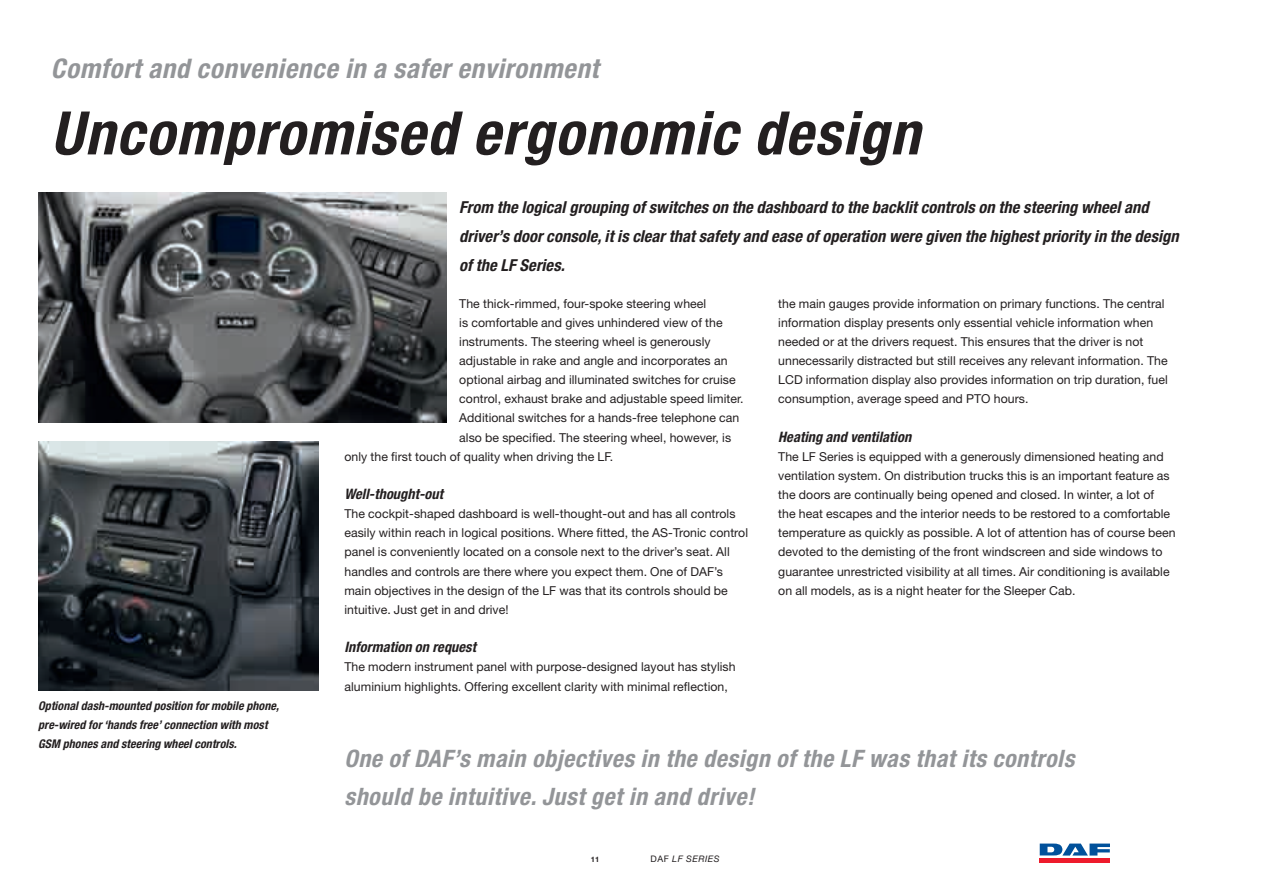
<style>
.page{position:relative;width:1263px;height:896px;background:#fff}
.page>*{position:absolute;margin:0;border:0;box-sizing:border-box;transform-origin:0 0}
.t1{font:italic 700 condensed 60px "Helvetica Neue";letter-spacing:.025em;color:#231f20}
.t2{font:italic 700 condensed 27px "Helvetica Neue";letter-spacing:.025em;color:#939598}
.t3{font:italic 700 condensed 24px/38.2px "Helvetica Neue";letter-spacing:.025em;color:#939598}
.t4{font:italic 700 condensed 16.5px/28.7px "Helvetica Neue";letter-spacing:.005em;color:#231f20}
.t5{font:italic 700 condensed 14.4px "Helvetica Neue";letter-spacing:.005em;color:#231f20}
.t6{font:12.3px/19.2px "Helvetica Neue";letter-spacing:.005em;color:#231f20}
.t7{font:italic 700 condensed 12px/19.2px "Helvetica Neue";letter-spacing:.005em;color:#231f20}
.t8{font:italic 9px "Helvetica Neue";letter-spacing:.05em;color:#231f20}
.t9{font:700 7.5px "Helvetica Neue";color:#231f20}
.s1{font-style:normal}
</style>
<div class="page">
<hr style="left:1040px;top:858px;width:70px;height:4px;background:#ee1b2c">
<svg style="left:1040px;top:843px;width:70px;height:12px"></svg>
<img style="left:38px;top:441px;width:281px;height:249px">
<img style="left:38px;top:193px;width:408px;height:229px">
<h2 class="t2" style="left:51px;top:58px;width:549px">Comfort and convenience in a safer environment</h2>
<h1 class="t1" style="left:51px;top:111px;width:870px">Uncompromised ergonomic design</h1>
<h3 class="t4" style="left:459px;top:194px;width:721px">From the logical grouping of switches on the dashboard to the backlit controls on the steering wheel and driver’s door console, it is clear that safety and ease of operation were given the highest priority in the design of the LF Series.</h3>
<p class="t7" style="left:38px;top:696px;width:242px">Optional dash-mounted position for mobile phone, pre-wired for ‘hands free’ connection with most<br>GSM phones and steering wheel controls.</p>
<p class="t6" style="left:459px;top:295px;width:249px">The thick-rimmed, four-spoke steering wheel</p>
<p class="t6" style="left:459px;top:314px;width:265px">is comfortable and gives unhindered view of the</p>
<p class="t6" style="left:459px;top:333px;width:253px">instruments. The steering wheel is generously</p>
<p class="t6" style="left:459px;top:352px;width:270px">adjustable in rake and angle and incorporates an</p>
<p class="t6" style="left:459px;top:371px;width:278px">optional airbag and illuminated switches for cruise</p>
<p class="t6" style="left:459px;top:390px;width:286px">control, exhaust brake and adjustable speed limiter.</p>
<p class="t6" style="left:459px;top:409px;width:282px">Additional switches for a hands-free telephone can</p>
<p class="t6" style="left:459px;top:429px;width:273px">also be specified. The steering wheel, however, is</p>
<p class="t6" style="left:344px;top:448px;width:270px">only the first touch of quality when driving the LF.</p>
<p class="t5" style="left:344px;top:488px;width:100px">Well-thought-out</p>
<p class="t6" style="left:344px;top:505px;width:405px">The cockpit-shaped dashboard is well-thought-out and has all controls easily within reach in logical positions. Where fitted, the AS-Tronic control panel is conveniently located on a console next to the driver’s seat. All handles and controls are there where you expect them. One of DAF’s main objectives in the design of the LF was that its controls should be intuitive. Just get in and drive!</p>
<p class="t5" style="left:344px;top:642px;width:133px">Information on request</p>
<p class="t6" style="left:344px;top:658px;width:393px">The modern instrument panel with purpose-designed layout has stylish aluminium highlights. Offering excellent clarity with minimal reflection,</p>
<p class="t6" style="left:778px;top:295px;width:391px">the main gauges provide information on primary functions. The central information display presents only essential vehicle information when needed or at the drivers request. This ensures that the driver is not unnecessarily distracted but still receives any relevant information. The LCD information display also provides information on trip duration, fuel consumption, average speed and PTO hours.</p>
<p class="t5" style="left:778px;top:431px;width:135px">Heating and ventilation</p>
<p class="t6" style="left:778px;top:448px;width:399px">The LF Series is equipped with a generously dimensioned heating and ventilation system. On distribution trucks this is an important feature as the doors are continually being opened and closed. In winter, a lot of<br>the heat escapes and the interior needs to be restored to a comfortable temperature as quickly as possible. A lot of attention has of course been devoted to the demisting of the front windscreen and side windows to guarantee unrestricted visibility at all times. Air conditioning is available on all models, as is a night heater for the Sleeper Cab.</p>
<h3 class="t3" style="left:344px;top:741px;width:731px">One of DAF’s main objectives in the design of the LF was that its controls should be intuitive. Just get in and drive!</h3>
<p class="t9" style="left:591px;top:857px;width:10px">11</p>
<p class="t8" style="left:651px;top:855px;width:71px"><span class="s1">DAF</span> LF SERIES</p>
</div>
